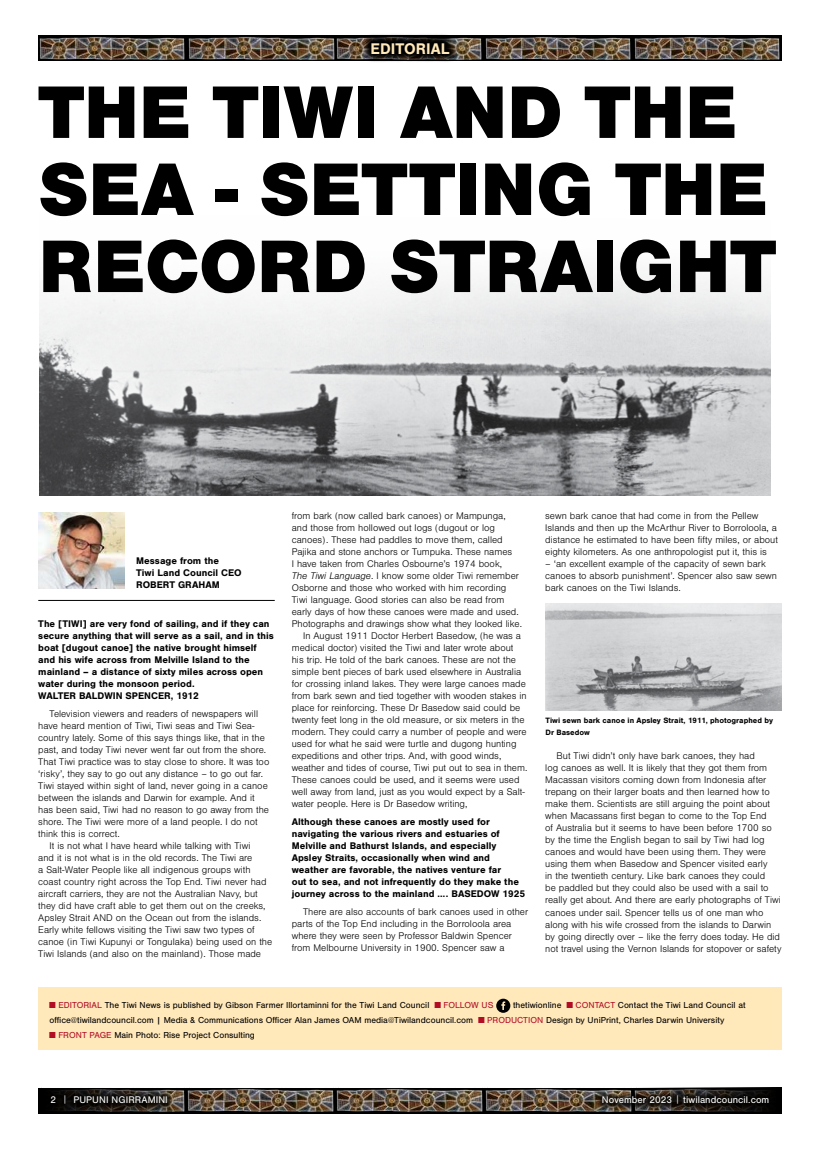
<style>
.page{position:relative;width:820px;height:1149px;background:#fff}
.page>*{position:absolute;margin:0;border:0;box-sizing:border-box;transform-origin:0 0}
.t1{font:900 77px/77px "Nimbus San";letter-spacing:-.005em;color:#000}
.t2{font:700 16px "Nimbus San";color:#ffe8ba}
.t3{font:300 10px/12px "Nimbus San";color:#000}
.t4{font:700 10px/12px "Nimbus San";color:#000}
.t5{font:10px "Nimbus San";letter-spacing:.005em;color:#fff}
.t6{font:9px/15px "Nimbus San";color:#000}
.t7{font:700 8px/12px "Nimbus San";color:#000}
.s1{font-style:italic}
.s2{color:#b10e26}
.s3{font-weight:300}
</style>
<div class="page">
<svg style="left:208px;top:1088px;width:127px;height:25px"></svg>
<svg style="left:484px;top:1087px;width:148px;height:26px"></svg>
<svg style="left:335px;top:1087px;width:149px;height:26px"></svg>
<svg style="left:611px;top:1087px;width:170px;height:25px"></svg>
<svg style="left:38px;top:1087px;width:170px;height:26px"></svg>
<div style="left:45px;top:1089px;width:729px;height:21px;background:#000;opacity:.75"></div>
<img style="left:483px;top:35px;width:298px;height:26px">
<img style="left:38px;top:35px;width:149px;height:26px">
<img style="left:187px;top:35px;width:148px;height:26px">
<img style="left:484px;top:35px;width:148px;height:26px">
<svg style="left:335px;top:35px;width:148px;height:26px"></svg>
<img style="left:545px;top:603px;width:236px;height:107px">
<svg style="left:362px;top:34px;width:96px;height:28px;background:#252322"></svg>
<div style="left:38px;top:987px;width:743px;height:62px;background:#ffe8ba"></div>
<svg style="left:496px;top:998px;width:14px;height:14px"></svg>
<img style="left:40px;top:274px;width:730px;height:221px">
<img style="left:38px;top:512px;width:87px;height:76px">
<hr style="left:38px;top:600px;width:236px;height:1px;background:#000">
<h2 class="t2" style="left:370px;top:39px;width:80px">EDITORIAL</h2>
<h1 class="t1" style="left:38px;top:74px;width:739px">THE TIWI AND THE<br>SEA - SETTING THE<br>RECORD STRAIGHT</h1>
<p class="t4" style="left:136px;top:555px;width:107px">Message from the<br>Tiwi Land Council CEO<br>ROBERT GRAHAM</p>
<p class="t4" style="left:38px;top:618px;width:237px">The [TIWI] are very fond of sailing, and if they can secure anything that will serve as a sail, and in this boat [dugout canoe] the native brought himself and his wife across from Melville Island to the mainland – a distance of sixty miles across open water during the monsoon period.<br>WALTER BALDWIN SPENCER, 1912</p>
<p class="t3" style="left:50px;top:707px;width:210px">Television viewers and readers of newspapers will</p>
<p class="t3" style="left:38px;top:719px;width:217px">have heard mention of Tiwi, Tiwi seas and Tiwi Sea-</p>
<p class="t3" style="left:38px;top:731px;width:228px">country lately. Some of this says things like, that in the</p>
<p class="t3" style="left:38px;top:743px;width:229px">past, and today Tiwi never went far out from the shore.</p>
<p class="t3" style="left:38px;top:755px;width:232px">That Tiwi practice was to stay close to shore. It was too</p>
<p class="t3" style="left:38px;top:767px;width:226px">‘risky’, they say to go out any distance – to go out far.</p>
<p class="t3" style="left:38px;top:779px;width:231px">Tiwi stayed within sight of land, never going in a canoe</p>
<p class="t3" style="left:38px;top:791px;width:218px">between the islands and Darwin for example. And it</p>
<p class="t3" style="left:38px;top:803px;width:232px">has been said, Tiwi had no reason to go away from the</p>
<p class="t3" style="left:38px;top:815px;width:221px">shore. The Tiwi were more of a land people. I do not</p>
<p class="t3" style="left:38px;top:827px;width:83px">think this is correct.</p>
<p class="t3" style="left:50px;top:839px;width:202px">It is not what I have heard while talking with Tiwi</p>
<p class="t3" style="left:38px;top:851px;width:215px">and it is not what is in the old records. The Tiwi are</p>
<p class="t3" style="left:38px;top:863px;width:214px">a Salt-Water People like all indigenous groups with</p>
<p class="t3" style="left:38px;top:875px;width:230px">coast country right across the Top End. Tiwi never had</p>
<p class="t3" style="left:38px;top:887px;width:221px">aircraft carriers, they are not the Australian Navy, but</p>
<p class="t3" style="left:38px;top:899px;width:229px">they did have craft able to get them out on the creeks,</p>
<p class="t3" style="left:38px;top:911px;width:224px">Apsley Strait AND on the Ocean out from the islands.</p>
<p class="t3" style="left:38px;top:923px;width:218px">Early white fellows visiting the Tiwi saw two types of</p>
<p class="t3" style="left:38px;top:935px;width:235px">canoe (in Tiwi Kupunyi or Tongulaka) being used on the</p>
<p class="t3" style="left:38px;top:947px;width:224px">Tiwi Islands (and also on the mainland). Those made</p>
<p class="t3" style="left:291px;top:510px;width:215px">from bark (now called bark canoes) or Mampunga,</p>
<p class="t3" style="left:291px;top:522px;width:205px">and those from hollowed out logs (dugout or log</p>
<p class="t3" style="left:291px;top:534px;width:212px">canoes). These had paddles to move them, called</p>
<p class="t3" style="left:291px;top:546px;width:222px">Pajika and stone anchors or Tumpuka. These names</p>
<p class="t3" style="left:291px;top:558px;width:212px">I have taken from Charles Osbourne’s 1974 book,</p>
<p class="t3" style="left:291px;top:570px;width:228px"><span class="s1">The Tiwi Language</span>. I know some older Tiwi remember</p>
<p class="t3" style="left:291px;top:582px;width:216px">Osborne and those who worked with him recording</p>
<p class="t3" style="left:291px;top:594px;width:214px">Tiwi language. Good stories can also be read from</p>
<p class="t3" style="left:291px;top:606px;width:228px">early days of how these canoes were made and used.</p>
<p class="t3" style="left:291px;top:618px;width:232px">Photographs and drawings show what they looked like.</p>
<p class="t3" style="left:303px;top:630px;width:219px">In August 1911 Doctor Herbert Basedow, (he was a</p>
<p class="t3" style="left:291px;top:642px;width:223px">medical doctor) visited the Tiwi and later wrote about</p>
<p class="t3" style="left:291px;top:654px;width:226px">his trip. He told of the bark canoes. These are not the</p>
<p class="t3" style="left:291px;top:666px;width:231px">simple bent pieces of bark used elsewhere in Australia</p>
<p class="t3" style="left:291px;top:678px;width:235px">for crossing inland lakes. They were large canoes made</p>
<p class="t3" style="left:291px;top:690px;width:236px">from bark sewn and tied together with wooden stakes in</p>
<p class="t3" style="left:291px;top:702px;width:230px">place for reinforcing. These Dr Basedow said could be</p>
<p class="t3" style="left:291px;top:714px;width:234px">twenty feet long in the old measure, or six meters in the</p>
<p class="t3" style="left:291px;top:726px;width:236px">modern. They could carry a number of people and were</p>
<p class="t3" style="left:291px;top:738px;width:226px">used for what he said were turtle and dugong hunting</p>
<p class="t3" style="left:291px;top:750px;width:211px">expeditions and other trips. And, with good winds,</p>
<p class="t3" style="left:291px;top:762px;width:237px">weather and tides of course, Tiwi put out to sea in them.</p>
<p class="t3" style="left:291px;top:774px;width:229px">These canoes could be used, and it seems were used</p>
<p class="t3" style="left:291px;top:786px;width:235px">well away from land, just as you would expect by a Salt-</p>
<p class="t3" style="left:291px;top:798px;width:177px">water people. Here is Dr Basedow writing,</p>
<p class="t4" style="left:291px;top:815px;width:235px">Although these canoes are mostly used for navigating the various rivers and estuaries of Melville and Bathurst Islands, and especially Apsley Straits, occasionally when wind and weather are favorable, the natives venture far<br>out to sea, and not infrequently do they make the journey across to the mainland …. BASEDOW 1925</p>
<p class="t3" style="left:291px;top:905px;width:238px;text-indent:11px">There are also accounts of bark canoes used in other parts of the Top End including in the Borroloola area where they were seen by Professor Baldwin Spencer from Melbourne University in 1900. Spencer saw a</p>
<p class="t3" style="left:545px;top:510px;width:234px">sewn bark canoe that had come in from the Pellew Islands and then up the McArthur River to Borroloola, a distance he estimated to have been fifty miles, or about eighty kilometers. As one anthropologist put it, this is</p>
<p class="t3" style="left:545px;top:558px;width:233px">– ‘an excellent example of the capacity of sewn bark canoes to absorb punishment’. Spencer also saw sewn bark canoes on the Tiwi Islands.</p>
<p class="t7" style="left:545px;top:713px;width:229px">Tiwi sewn bark canoe in Apsley Strait, 1911, photographed by<br>Dr Basedow</p>
<p class="t3" style="left:545px;top:750px;width:237px;text-indent:11px">But Tiwi didn’t only have bark canoes, they had<br>log canoes as well. It is likely that they got them from Macassan visitors coming down from Indonesia after trepang on their larger boats and then learned how to make them. Scientists are still arguing the point about when Macassans first began to come to the Top End<br>of Australia but it seems to have been before 1700 so by the time the English began to sail by Tiwi had log canoes and would have been using them. They were using them when Basedow and Spencer visited early<br>in the twentieth century. Like bark canoes they could<br>be paddled but they could also be used with a sail to really get about. And there are early photographs of Tiwi canoes under sail. Spencer tells us of one man who along with his wife crossed from the islands to Darwin by going directly over – like the ferry does today. He did not travel using the Vernon Islands for stopover or safety</p>
<p class="t6" style="left:50px;top:997px;width:445px"><span class="s2">■ EDITORIAL</span> The Tiwi News is published by Gibson Farmer Illortaminni for the Tiwi Land Council <span class="s2">■ FOLLOW US</span></p>
<p class="t6" style="left:50px;top:997px;width:697px;text-indent:463px">thetiwionline <span class="s2">■ CONTACT</span> Contact the Tiwi Land Council at office@tiwilandcouncil.com | Media &amp; Communications Officer Alan James OAM media@Tiwilandcouncil.com <span class="s2">■ PRODUCTION</span> Design by UniPrint, Charles Darwin University</p>
<p class="t6" style="left:50px;top:1027px;width:206px"><span class="s2">■ FRONT PAGE</span> Main Photo: Rise Project Consulting</p>
<p class="t5" style="left:51px;top:1094px;width:119px">2 <span class="s3">|</span> PUPUNI NGIRRAMINI</p>
<p class="t5" style="left:601px;top:1094px;width:169px">November 2023 <span class="s3">|</span> tiwilandcouncil.com</p>
</div>
